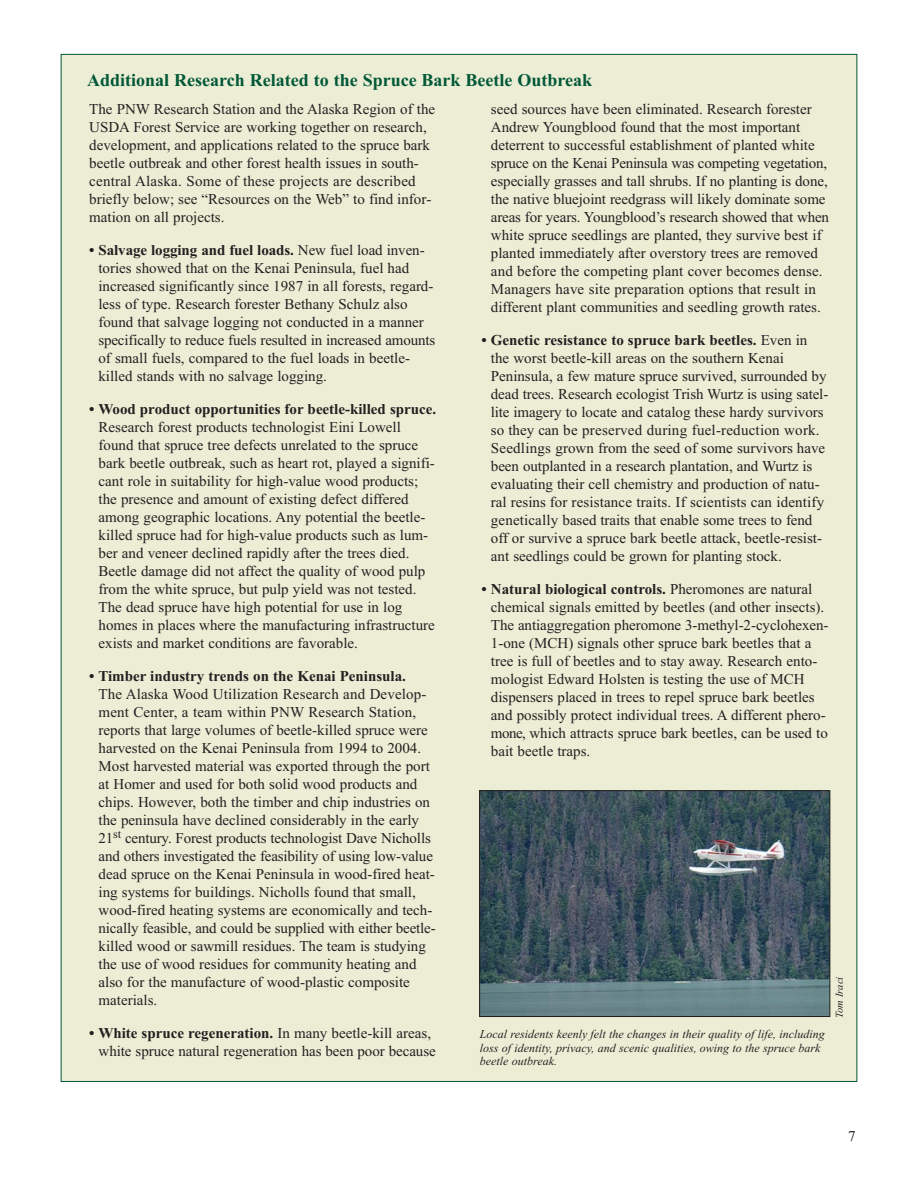
<style>
.page{position:relative;width:918px;height:1188px;background:#fff}
.page>*{position:absolute;margin:0;border:0;box-sizing:border-box;transform-origin:0 0}
.t1{font:700 18px "Times New Roman";color:#005837}
.t2{font:15px/18px "Times New Roman";color:#231f20}
.t3{font:700 15px "Times New Roman";color:#231f20}
.t4{font:italic 12px/13.5px "Times New Roman";color:#231f20}
.t5{font:italic 10.5px "Times New Roman";color:#231f20}
.s1{font-weight:700}
</style>
<div class="page">
<div style="left:61px;top:54px;width:796px;height:1027px;background:#ecedd5"></div>
<img style="left:481px;top:792px;width:347px;height:223px">
<div style="left:479px;top:790px;width:351px;height:227px;border:1px solid #231f20"></div>
<p class="t1" style="left:87px;top:74px;width:506px">Additional Research Related to the Spruce Bark Beetle Outbreak</p>
<p class="t2" style="left:89px;top:101px;width:347px">The PNW Research Station and the Alaska Region of the USDA Forest Service are working together on research, development, and applications related to the spruce bark beetle outbreak and other forest health issues in south&shy;central Alaska. Some of these projects are described briefly below; see “Resources on the Web” to find infor&shy;mation on all projects.</p>
<p class="t2" style="left:98px;top:242px;width:338px;text-indent:-9px"><span class="s1">• Salvage logging and fuel loads.</span> New fuel load inven&shy;tories showed that on the Kenai Peninsula, fuel had increased significantly since 1987 in all forests, regard&shy;less of type. Research forester Bethany Schulz also found that salvage logging not conducted in a manner specifically to reduce fuels resulted in increased amounts of small fuels, compared to the fuel loads in beetle&shy;killed stands with no salvage logging.</p>
<p class="t3" style="left:89px;top:404px;width:349px">• Wood product opportunities for beetle-killed spruce.</p>
<p class="t2" style="left:99px;top:419px;width:338px">Research forest products technologist Eini Lowell found that spruce tree defects unrelated to the spruce bark beetle outbreak, such as heart rot, played a signifi&shy;cant role in suitability for high-value wood products; the presence and amount of existing defect differed among geographic locations. Any potential the beetle&shy;killed spruce had for high-value products such as lum&shy;ber and veneer declined rapidly after the trees died.<br>Beetle damage did not affect the quality of wood pulp from the white spruce, but pulp yield was not tested.<br>The dead spruce have high potential for use in log homes in places where the manufacturing infrastructure exists and market conditions are favorable.</p>
<p class="t3" style="left:89px;top:671px;width:318px">• Timber industry trends on the Kenai Peninsula.</p>
<p class="t2" style="left:99px;top:686px;width:339px">The Alaska Wood Utilization Research and Develop&shy;ment Center, a team within PNW Research Station, reports that large volumes of beetle-killed spruce were harvested on the Kenai Peninsula from 1994 to 2004.<br>Most harvested material was exported through the port at Homer and used for both solid wood products and chips. However, both the timber and chip industries on the peninsula have declined considerably in the early 21<sup>st</sup> century. Forest products technologist Dave Nicholls and others investigated the feasibility of using low-value dead spruce on the Kenai Peninsula in wood-fired heat&shy;ing systems for buildings. Nicholls found that small, wood-fired heating systems are economically and tech&shy;nically feasible, and could be supplied with either beetle&shy;killed wood or sawmill residues. The team is studying the use of wood residues for community heating and also for the manufacture of wood-plastic composite materials.</p>
<p class="t2" style="left:99px;top:1025px;width:339px;text-indent:-9px"><span class="s1">• White spruce regeneration.</span> In many beetle-kill areas, white spruce natural regeneration has been poor because</p>
<p class="t2" style="left:491px;top:101px;width:340px">seed sources have been eliminated. Research forester Andrew Youngblood found that the most important deterrent to successful establishment of planted white spruce on the Kenai Peninsula was competing vegetation, especially grasses and tall shrubs. If no planting is done, the native bluejoint reedgrass will likely dominate some areas for years. Youngblood’s research showed that when white spruce seedlings are planted, they survive best if planted immediately after overstory trees are removed and before the competing plant cover becomes dense.<br>Managers have site preparation options that result in different plant communities and seedling growth rates.</p>
<p class="t2" style="left:491px;top:332px;width:339px;text-indent:-9px"><span class="s1">• Genetic resistance to spruce bark beetles.</span> Even in the worst beetle-kill areas on the southern Kenai Peninsula, a few mature spruce survived, surrounded by dead trees. Research ecologist Trish Wurtz is using satel&shy;lite imagery to locate and catalog these hardy survivors so they can be preserved during fuel-reduction work.<br>Seedlings grown from the seed of some survivors have been outplanted in a research plantation, and Wurtz is evaluating their cell chemistry and production of natu&shy;ral resins for resistance traits. If scientists can identify genetically based traits that enable some trees to fend off or survive a spruce bark beetle attack, beetle-resist&shy;ant seedlings could be grown for planting stock.</p>
<p class="t2" style="left:491px;top:581px;width:339px;text-indent:-9px"><span class="s1">• Natural biological controls.</span> Pheromones are natural chemical signals emitted by beetles (and other insects).<br>The antiaggregation pheromone 3-methyl-2-cyclohexen-1-one (MCH) signals other spruce bark beetles that a tree is full of beetles and to stay away. Research ento&shy;mologist Edward Holsten is testing the use of MCH dispensers placed in trees to repel spruce bark beetles and possibly protect individual trees. A different phero&shy;mone, which attracts spruce bark beetles, can be used to bait beetle traps.</p>
<p class="t4" style="left:480px;top:1029px;width:346px">Local residents keenly felt the changes in their quality of life, including loss of identity, privacy, and scenic qualities, owing to the spruce bark beetle outbreak.</p>
<p class="t5" style="left:836px;top:1018px;width:43px;rotate:-90deg">Tom Iraci</p>
<p class="t2" style="left:848px;top:1128px;width:9px">7</p>
</div>
